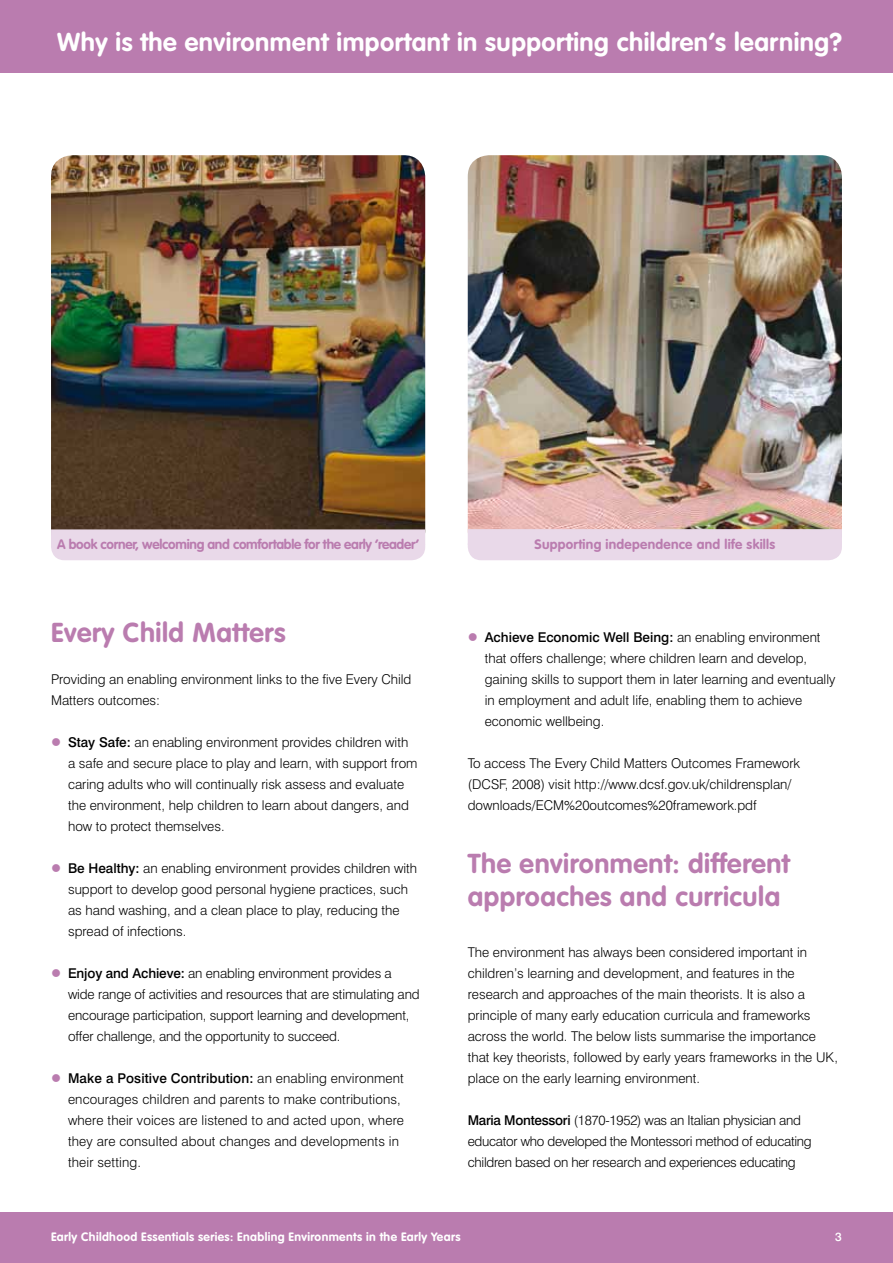
<style>
.page{position:relative;width:893px;height:1263px;background:#fff}
.page>*{position:absolute;margin:0;border:0;box-sizing:border-box;transform-origin:0 0}
.t1{font:700 27px/32.4px "VAG Rounded Std";letter-spacing:.02em;color:#ba7caf}
.t2{font:700 25.5px "VAG Rounded Std";letter-spacing:.02em;color:#fff}
.t3{font:300 13.5px/21px "Swiss 721 BT";color:#000}
.t4{font:300 13.5px/21px "Swiss 721 BT";letter-spacing:-.02em;color:#000}
.t5{font:700 13.5px "VAG Rounded Std";letter-spacing:-.02em;color:#ba7caf}
.t6{font:700 13.5px "VAG Rounded Std";letter-spacing:.02em;color:#ba7caf}
.t7{font:700 12px "VAG Rounded Std";letter-spacing:.03em;color:#fff}
.t8{font:500 12px "Swiss 721 BT";color:#fff}
.s1{color:#ba7caf}
.s2{font-weight:500}
</style>
<div class="page">
<div style="left:0;top:1212px;width:893px;height:51px;background:#ba7caf"></div>
<div style="left:0;top:0;width:893px;height:72px;background:#ba7caf"></div>
<img style="left:468px;top:155px;width:374px;height:397px">
<svg style="left:468px;top:529px;width:374px;height:13px"></svg>
<div style="left:468px;top:532px;width:374px;height:28px;background:#e9d9e9;border-radius:13px"></div>
<img style="left:51px;top:155px;width:374px;height:396px">
<svg style="left:51px;top:529px;width:374px;height:13px"></svg>
<div style="left:51px;top:532px;width:374px;height:28px;background:#e9d9e9;border-radius:13px"></div>
<h2 class="t2" style="left:57px;top:27px;width:786px">Why is the environment important in supporting children‘s learning?</h2>
<p class="t5" style="left:57px;top:537px;width:363px">A book corner, welcoming and comfortable for the early ‘reader’</p>
<p class="t6" style="left:534px;top:536px;width:242px">Supporting independence and life skills</p>
<h1 class="t1" style="left:51px;top:617px;width:236px">Every Child Matters</h1>
<p class="t3" style="left:51px;top:669px;width:362px">Providing an enabling environment links to the five Every Child<br>Matters outcomes:</p>
<p class="t3" style="left:68px;top:732px;width:351px;text-indent:-17px"><span class="s1">●</span> <span class="s2">Stay Safe:</span> an enabling environment provides children with a safe and secure place to play and learn, with support from caring adults who will continually risk assess and evaluate the environment, help children to learn about dangers, and how to protect themselves.</p>
<p class="t3" style="left:68px;top:858px;width:351px;text-indent:-17px"><span class="s1">●</span> <span class="s2">Be Healthy:</span> an enabling environment provides children with support to develop good personal hygiene practices, such as hand washing, and a clean place to play, reducing the spread of infections.</p>
<p class="t3" style="left:68px;top:963px;width:353px;text-indent:-17px"><span class="s1">●</span> <span class="s2">Enjoy and Achieve:</span> an enabling environment provides a wide range of activities and resources that are stimulating and encourage participation, support learning and development, offer challenge, and the opportunity to succeed.</p>
<p class="t3" style="left:68px;top:1068px;width:338px;text-indent:-17px"><span class="s1">●</span> <span class="s2">Make a positive contribution:</span> an enabling environment encourages children and parents to make contributions, where their voices are listened to and acted upon, where they are consulted about changes and developments in their setting.</p>
<p class="t3" style="left:485px;top:627px;width:352px;text-indent:-17px"><span class="s1">●</span> <span class="s2">Achieve Economic Well Being:</span> an enabling environment that offers challenge; where children learn and develop, gaining skills to support them in later learning and eventually in employment and adult life, enabling them to achieve economic wellbeing.</p>
<p class="t3" style="left:468px;top:753px;width:334px">To access The Every Child Matters Outcomes Framework (DCSF, 2008) visit http://www.dcsf.gov.uk/childrensplan/ downloads/ECM%20outcomes%20framework.pdf</p>
<h1 class="t1" style="left:468px;top:848px;width:324px">The environment: different approaches and curricula</h1>
<p class="t3" style="left:468px;top:942px;width:372px">The environment has always been considered important in children’s learning and development, and features in the research and approaches of the main theorists. It is also a principle of many early education curricula and frameworks across the world. The below lists summarise the importance that key theorists, followed by early years frameworks in the UK, place on the early learning environment.</p>
<p class="t4" style="left:468px;top:1110px;width:345px"><span class="s2">Maria Montessori</span> (1870-1952) was an Italian physician and educator who developed the Montessori method of educating children based on her research and experiences educating</p>
<p class="t7" style="left:51px;top:1229px;width:411px">Early Childhood Essentials series: Enabling Environments in the Early Years</p>
<p class="t8" style="left:835px;top:1229px;width:8px">3</p>
</div>
